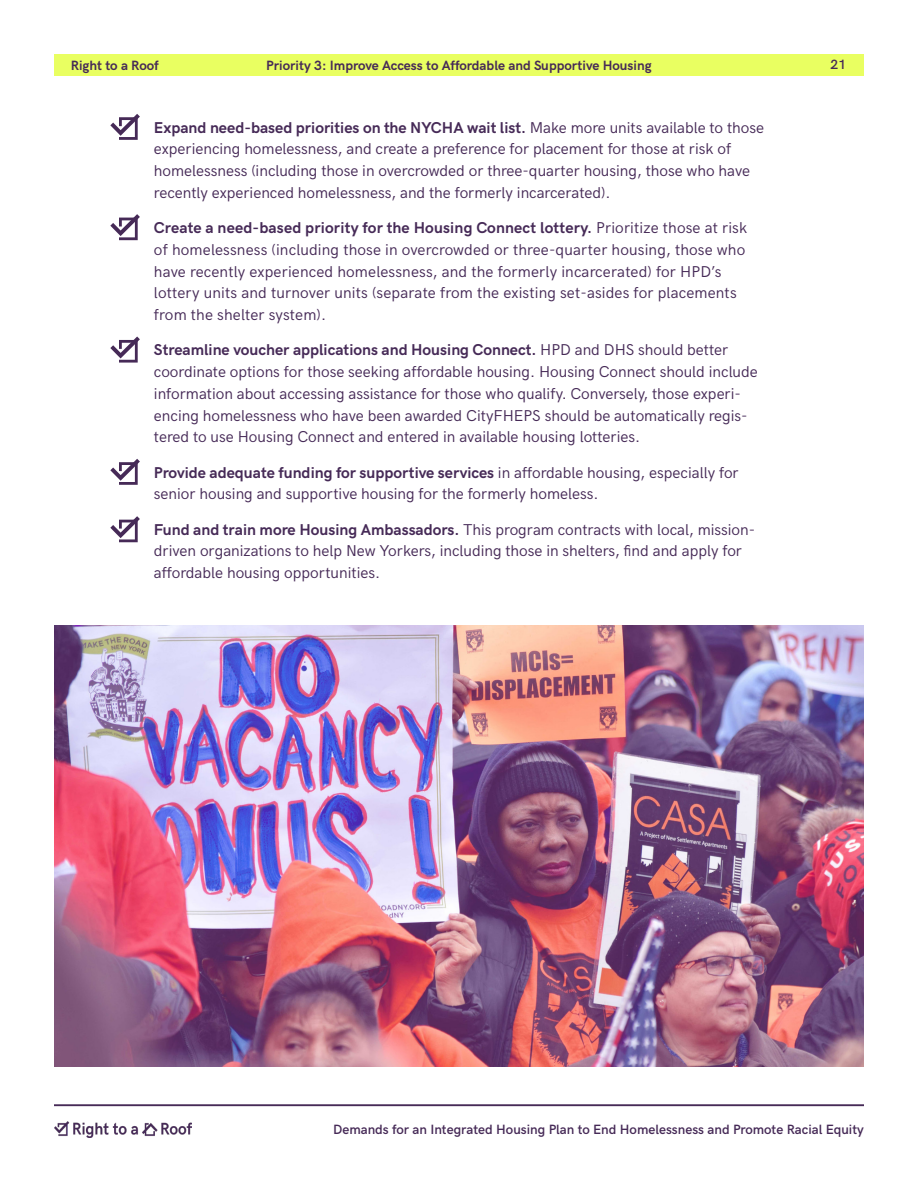
<style>
.page{position:relative;width:918px;height:1188px;background:#fff}
.page>*{position:absolute;margin:0;border:0;box-sizing:border-box;transform-origin:0 0}
.t1{font:15.75px/21.8px "HK Grotesk";color:#462a57}
.t2{font:600 13.5px "HK Grotesk";color:#462a57}
.t3{font:700 13.5px "HK Grotesk";color:#462a57}
.s1{font-weight:700}
</style>
<div class="page">
<div style="left:54px;top:54px;width:810px;height:21px;background:#e9ff61"></div>
<hr style="left:54px;top:1104px;width:810px;height:2px;background:#462a57">
<img style="left:54px;top:1122px;width:138px;height:15px">
<svg style="left:110px;top:114px;width:30px;height:26px"></svg>
<svg style="left:110px;top:214px;width:30px;height:26px"></svg>
<svg style="left:110px;top:337px;width:30px;height:26px"></svg>
<svg style="left:110px;top:459px;width:30px;height:26px"></svg>
<svg style="left:110px;top:516px;width:30px;height:26px"></svg>
<img style="left:54px;top:625px;width:810px;height:441px">
<p class="t3" style="left:71px;top:55px;width:90px">Right to a Roof</p>
<p class="t3" style="left:266px;top:55px;width:387px">Priority 3: Improve Access to Affordable and Supportive Housing</p>
<p class="t1" style="left:154px;top:115px;width:612px"><span class="s1">Expand need-based priorities on the NYCHA wait list.</span> Make more units available to those experiencing homelessness, and create a preference for placement for those at risk of homelessness (including those in overcrowded or three-quarter housing, those who have recently experienced homelessness, and the formerly incarcerated).</p>
<p class="t1" style="left:154px;top:215px;width:595px"><span class="s1">Create a need-based priority for the Housing Connect lottery.</span> Prioritize those at risk of homelessness (including those in overcrowded or three-quarter housing, those who have recently experienced homelessness, and the formerly incarcerated) for HPD’s lottery units and turnover units (separate from the existing set-asides for placements from the shelter system).</p>
<p class="t1" style="left:154px;top:338px;width:605px"><span class="s1">Streamline voucher applications and Housing Connect.</span> HPD and DHS should better coordinate options for those seeking affordable housing. Housing Connect should include information about accessing assistance for those who qualify. Conversely, those experi&shy;encing homelessness who have been awarded CityFHEPS should be automatically regis&shy;tered to use Housing Connect and entered in available housing lotteries.</p>
<p class="t1" style="left:154px;top:460px;width:586px"><span class="s1">Provide adequate funding for supportive services</span> in affordable housing, especially for senior housing and supportive housing for the formerly homeless.</p>
<p class="t1" style="left:154px;top:517px;width:603px"><span class="s1">Fund and train more Housing Ambassadors.</span> This program contracts with local, mission&shy;driven organizations to help New Yorkers, including those in shelters, find and apply for affordable housing opportunities.</p>
<p class="t2" style="left:831px;top:55px;width:17px">21</p>
<p class="t2" style="left:333px;top:1119px;width:532px">Demands for an Integrated Housing Plan to End Homelessness and Promote Racial Equity</p>
</div>
